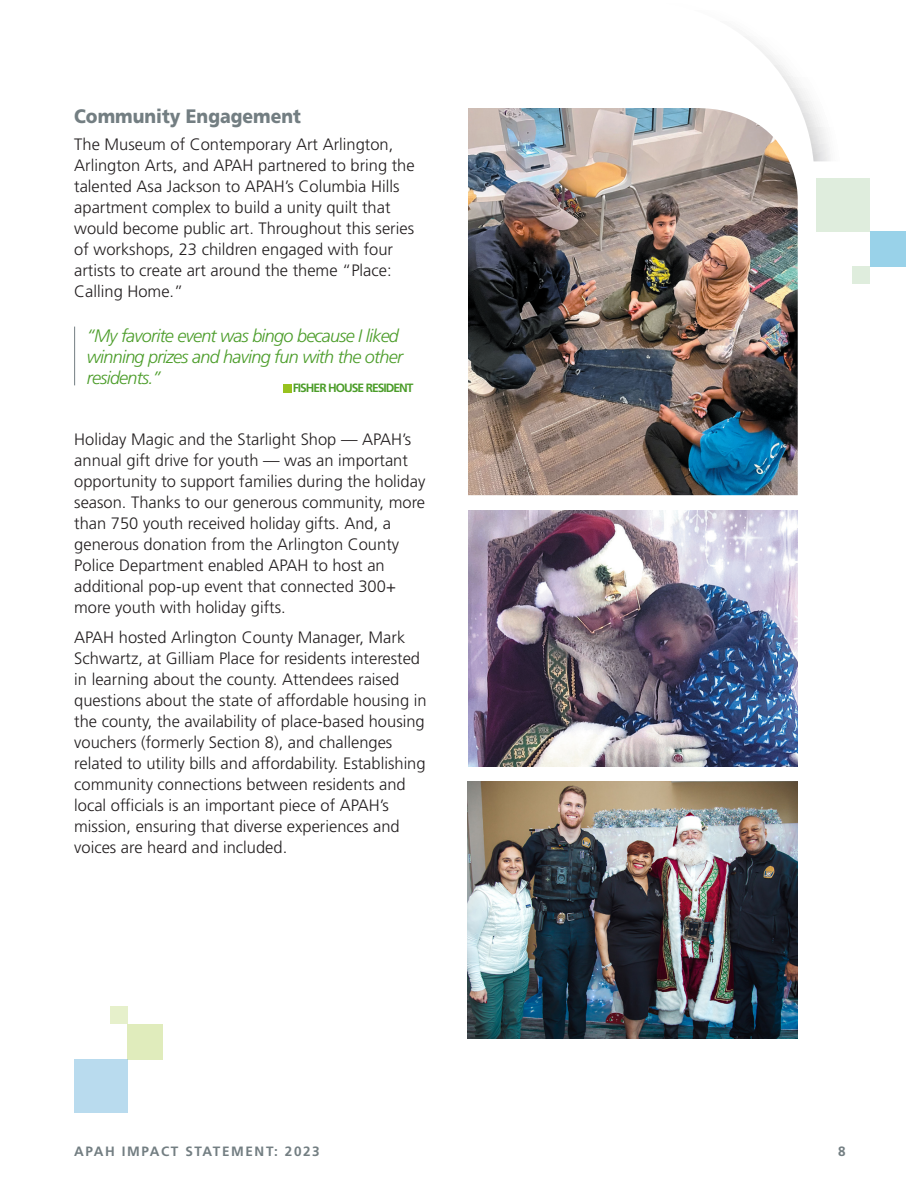
<style>
.page{position:relative;width:918px;height:1188px;background:#fff}
.page>*{position:absolute;margin:0;border:0;box-sizing:border-box;transform-origin:0 0}
.H3-gray{font:900 19.5px "Frutiger LT Std";color:#737e82;scale:.9 1}
.t1{font:italic 300 18px/21px "Frutiger LT Std";letter-spacing:-.04em;color:#4c9d2a}
.body_copy{font:300 16.5px/21px "Frutiger LT Std";color:#231f20}
.t2{font:700 13.5px "Frutiger LT Std";letter-spacing:.12em;color:#737e82}
.quotee{font:700 12px "Frutiger LT Std";letter-spacing:-.08em;color:#4c9d2a}
</style>
<div class="page">
<svg style="left:744px;top:36px;width:86px;height:125px"></svg>
<div style="left:870px;top:231px;width:35px;height:35px;background:#99d2e9"></div>
<div style="left:852px;top:266px;width:18px;height:18px;background:#dfeddd"></div>
<div style="left:816px;top:178px;width:53px;height:54px;background:#dfeddd"></div>
<img style="left:468px;top:108px;width:330px;height:387px">
<img style="left:468px;top:510px;width:330px;height:257px">
<div style="left:128px;top:1025px;width:35px;height:35px;background:#e0ecbc"></div>
<div style="left:110px;top:1006px;width:18px;height:18px;background:#e6f0cb"></div>
<div style="left:74px;top:1059px;width:53px;height:54px;background:#b9dbee"></div>
<div style="left:283px;top:384px;width:8px;height:8px;background:#98c21f"></div>
<hr style="left:74px;top:327px;width:1px;height:58px;background:#737e82">
<img style="left:468px;top:782px;width:330px;height:256px">
<p class="H3-gray" style="left:74px;top:104px;width:253px">Community Engagement</p>
<p class="body_copy" style="left:74px;top:134px;width:342px">The Museum of Contemporary Art Arlington, Arlington Arts, and APAH partnered to bring the talented Asa Jackson to APAH’s Columbia Hills apartment complex to build a unity quilt that would become public art. Throughout this series of workshops, 23 children engaged with four artists to create art around the theme “Place:<br>Calling Home.”</p>
<p class="t1" style="left:87px;top:325px;width:318px">“My favorite event was bingo because I liked winning prizes and having fun with the other residents.”</p>
<p class="quotee" style="left:293px;top:381px;width:122px">FISHER HOUSE RESIDENT</p>
<p class="body_copy" style="left:74px;top:429px;width:353px">Holiday Magic and the Starlight Shop — APAH’s annual gift drive for youth — was an important opportunity to support families during the holiday season. Thanks to our generous community, more than 750 youth received holiday gifts. And, a generous donation from the Arlington County Police Department enabled APAH to host an additional pop-up event that connected 300+ more youth with holiday gifts.</p>
<p class="body_copy" style="left:74px;top:627px;width:354px">APAH hosted Arlington County Manager, Mark Schwartz, at Gilliam Place for residents interested in learning about the county. Attendees raised questions about the state of affordable housing in the county, the availability of place-based housing vouchers (formerly Section 8), and challenges related to utility bills and affordability. Establishing community connections between residents and local officials is an important piece of APAH’s mission, ensuring that diverse experiences and voices are heard and included.</p>
<p class="t2" style="left:74px;top:1143px;width:247px">APAH IMPACT STATEMENT: 2023</p>
<p class="t2" style="left:838px;top:1143px;width:9px">8</p>
</div>
